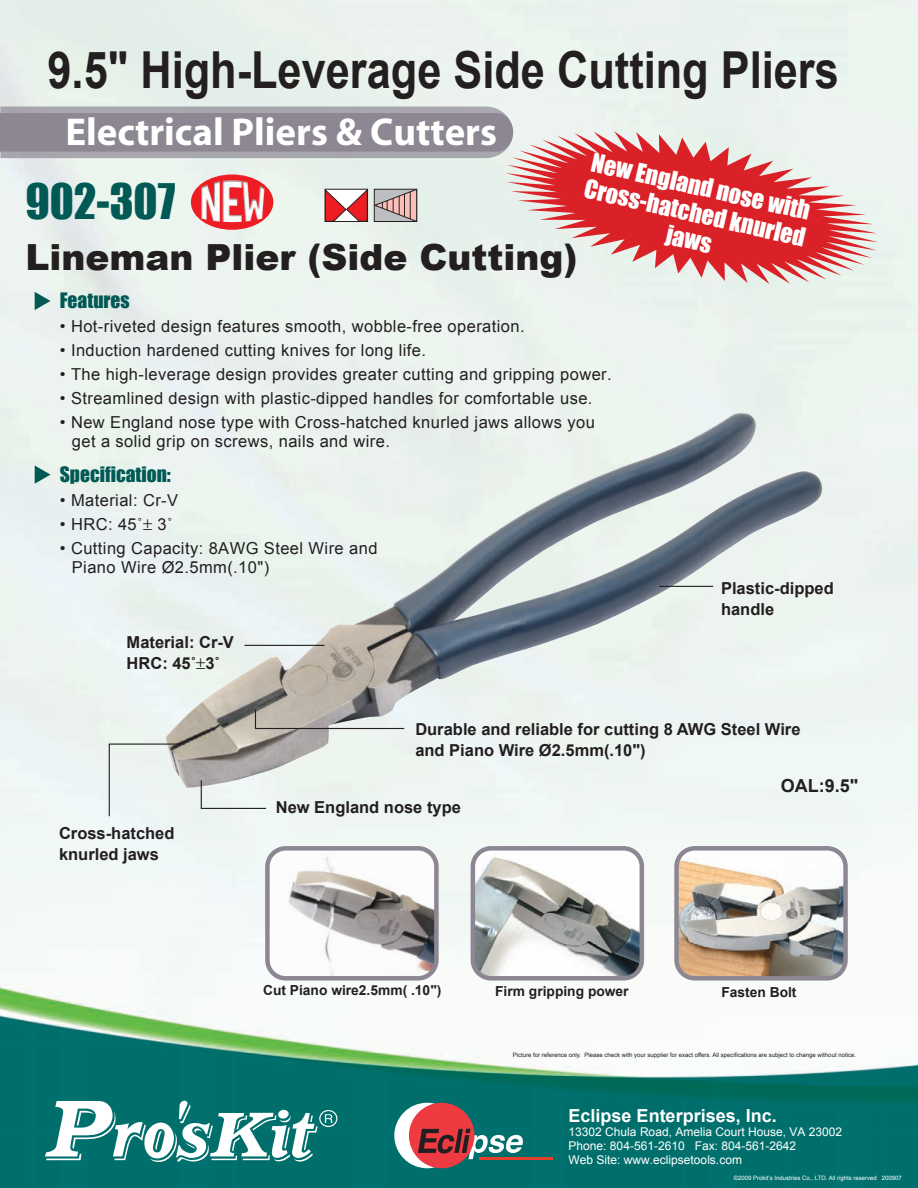
<style>
.page{position:relative;width:918px;height:1188px;background:#fff}
.page>*{position:absolute;margin:0;border:0;box-sizing:border-box;transform-origin:0 0}
.t1{font:700 51px "Arial";color:#231f20;scale:.85 1}
.t2{font:45px "Impact";color:#005954}
.t3{font:700 39px "Myriad";color:#fff}
.t4{font:900 36px "Arial";color:#231f20}
.t5{font:24px/27px "Impact";color:#fff;text-align:center}
.t6{font:19.5px "Impact";color:#005954}
.t7{font:700 18px "Arial";color:#fff}
.t8{font:700 18px "Arial";color:#231f20}
.t9{font:16.5px/19.5px "Arial";letter-spacing:.025em;color:#231f20}
.t10{font:700 16.5px/21px "Arial";color:#231f20}
.t11{font:700 13.8px "Arial";color:#231f20}
.t12{font:12px/14.2px "Arial";color:#fff}
.t13{font:6px "Arial";color:#231f20}
.t14{font:6px "Arial";color:#fff}
</style>
<div class="page">
<img style="left:0;top:0;width:918px;height:1188px">
<svg style="left:0;top:107px;width:513px;height:51px;background:#938f99"></svg>
<div style="left:394px;top:1103px;width:66px;height:65px;background:#fff;border-radius:50%"></div>
<hr style="left:479px;top:1158px;width:74px;height:2px;background:#e5402c">
<div style="left:409px;top:1103px;width:65px;height:65px;background:#ee3a41;border-radius:50%"></div>
<svg style="left:418px;top:1129px;width:105px;height:30px"></svg>
<svg style="left:45px;top:1101px;width:292px;height:62px"></svg>
<svg style="left:35px;top:292px;width:16px;height:18px"></svg>
<svg style="left:35px;top:466px;width:16px;height:18px"></svg>
<div style="left:191px;top:174px;width:82px;height:56px;background:#ee1d23;border-radius:50%"></div>
<img style="left:195px;top:177px;width:71px;height:47px">
<svg style="left:505px;top:131px;width:373px;height:153px;background:#e18586"></svg>
<svg style="left:324px;top:189px;width:93px;height:33px"></svg>
<img style="left:472px;top:849px;width:169px;height:130px;border-radius:18px">
<img style="left:677px;top:849px;width:169px;height:130px;border-radius:18px">
<img style="left:267px;top:849px;width:169px;height:130px;border-radius:18px">
<div style="left:265px;top:846px;width:174px;height:135px;border:4px solid #8c8793;border-radius:18px"></div>
<div style="left:471px;top:846px;width:173px;height:135px;border:4px solid #8c8793;border-radius:18px"></div>
<div style="left:674px;top:846px;width:174px;height:135px;border:4px solid #8c8793;border-radius:18px"></div>
<img style="left:165px;top:411px;width:660px;height:378px">
<svg style="left:254px;top:708px;width:151px;height:22px;background:#b3b1ad"></svg>
<hr style="left:659px;top:586px;width:54px;height:1px;background:#231f20">
<hr style="left:244px;top:645px;width:81px;height:1px;background:#231f20">
<svg style="left:108px;top:743px;width:76px;height:74px;background:#e2e7e5"></svg>
<svg style="left:200px;top:779px;width:67px;height:31px"></svg>
<svg style="left:143px;top:519px;width:9px;height:11px"></svg>
<svg style="left:196px;top:658px;width:9px;height:11px"></svg>
<h1 class="t1" style="left:48px;top:41px;width:933px">9.5" High-Leverage Side Cutting Pliers</h1>
<h3 class="t3" style="left:65px;top:112px;width:433px">Electrical Pliers &amp; Cutters</h3>
<h2 class="t2" style="left:26px;top:174px;width:151px">902-307</h2>
<h3 class="t4" style="left:26px;top:238px;width:553px">Lineman Plier (Side Cutting)</h3>
<h3 class="t5" style="left:594px;top:148px;width:227px;rotate:13deg">New England nose with<br>Cross-hatched knurled jaws</h3>
<p class="t6" style="left:60px;top:289px;width:71px">Features</p>
<p class="t9" style="left:60px;top:316px;width:466px">• Hot-riveted design features smooth, wobble-free operation.</p>
<p class="t9" style="left:60px;top:340px;width:368px">• Induction hardened cutting knives for long life.</p>
<p class="t9" style="left:60px;top:364px;width:553px">• The high-leverage design provides greater cutting and gripping power.</p>
<p class="t9" style="left:60px;top:388px;width:534px">• Streamlined design with plastic-dipped handles for comfortable use.</p>
<p class="t9" style="left:72px;top:412px;width:525px;text-indent:-12px">• New England nose type with Cross-hatched knurled jaws allows you get a solid grip on screws, nails and wire.</p>
<p class="t6" style="left:60px;top:462px;width:113px">Specification:</p>
<p class="t9" style="left:60px;top:490px;width:120px">• Material: Cr-V</p>
<p class="t9" style="left:60px;top:514px;width:114px">• HRC: 45˚ 3˚</p>
<p class="t9" style="left:72px;top:538px;width:307px;text-indent:-12px">• Cutting Capacity: 8AWG Steel Wire and<br>Piano Wire Ø2.5mm(.10")</p>
<p class="t10" style="left:127px;top:632px;width:109px">Material: Cr-V<br>HRC: 45˚ 3˚</p>
<p class="t10" style="left:721px;top:578px;width:114px">Plastic-dipped handle</p>
<p class="t10" style="left:415px;top:719px;width:387px">Durable and reliable for cutting 8 AWG Steel Wire and Piano Wire Ø2.5mm(.10")</p>
<p class="t10" style="left:59px;top:823px;width:117px">Cross-hatched knurled jaws</p>
<p class="t10" style="left:276px;top:796px;width:187px">New England nose type</p>
<p class="t8" style="left:781px;top:775px;width:79px">OAL:9.5"</p>
<p class="t11" style="left:263px;top:982px;width:180px">Cut Piano wire2.5mm( .10")</p>
<p class="t11" style="left:495px;top:983px;width:135px">Firm gripping power</p>
<p class="t11" style="left:721px;top:984px;width:77px">Fasten Bolt</p>
<p class="t13" style="left:513px;top:1052px;width:345px">Picture for reference only. Please check with your supplier for exact offers. All specifications are subject to change without notice.</p>
<p class="t7" style="left:569px;top:1105px;width:210px">Eclipse Enterprises, Inc.</p>
<p class="t12" style="left:569px;top:1125px;width:275px">13302 Chula Road, Amelia Court House, VA 23002<br>Phone: 804-561-2610 Fax: 804-561-2642<br>Web Site: www.eclipsetools.com</p>
<p class="t14" style="left:734px;top:1174px;width:169px">©2009 Prokit’s Industries Co., LTD. All rights reserved 200907</p>
</div>
